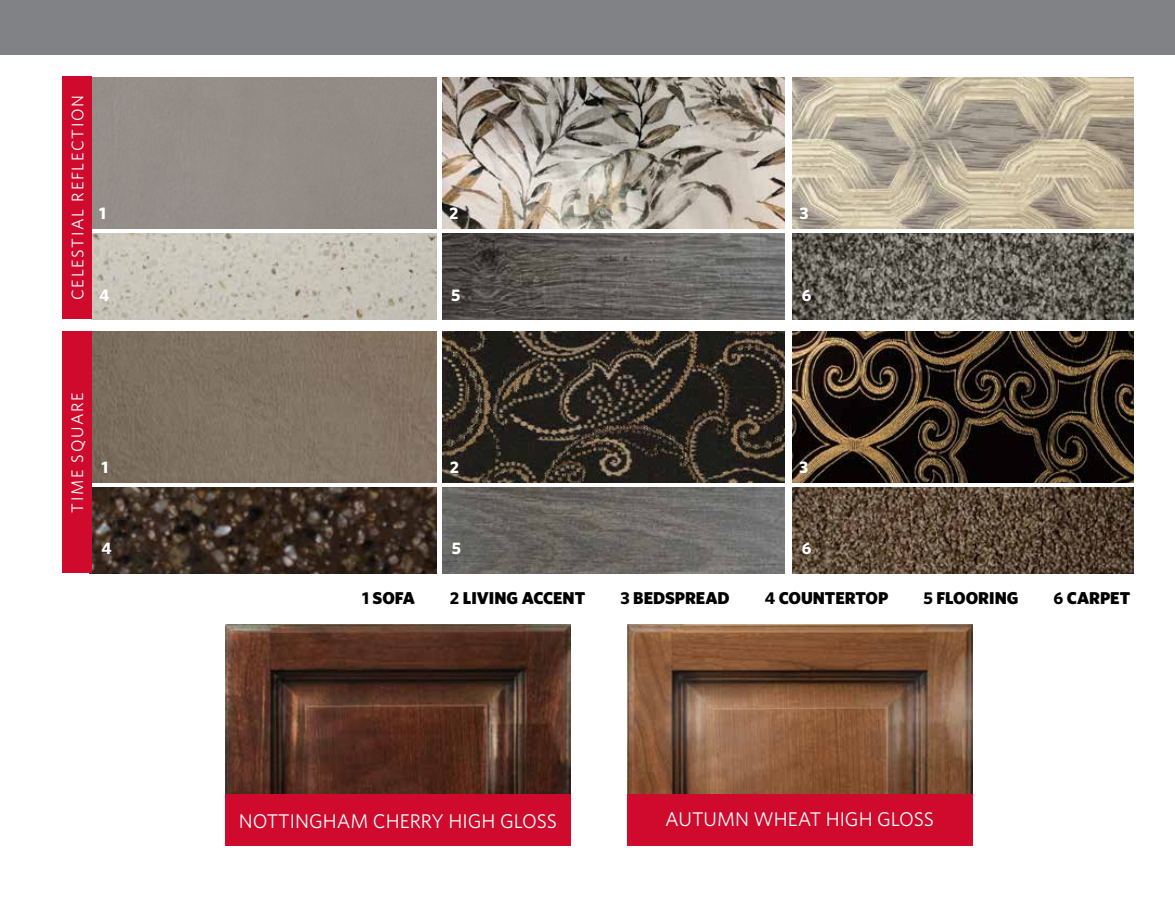
<style>
.page{position:relative;width:1175px;height:905px;background:#fff}
.page>*{position:absolute;margin:0;border:0;box-sizing:border-box;transform-origin:0 0}
.t1{font:19.8px "Whitney";color:#fff}
.t2{font:900 17.25px "Whitney";color:#000}
.t3{font:16.8px "Whitney";letter-spacing:.1em;color:#fff}
.t4{font:700 16.8px "Whitney";color:#fff}
.s1{font-weight:700}
</style>
<div class="page">
<div style="left:91px;top:77px;width:345px;height:151px;background:#938c87"></div>
<img style="left:442px;top:77px;width:342px;height:151px">
<img style="left:792px;top:77px;width:341px;height:151px">
<img style="left:442px;top:233px;width:342px;height:87px">
<img style="left:91px;top:233px;width:345px;height:87px">
<img style="left:792px;top:233px;width:341px;height:87px">
<div style="left:62px;top:76px;width:29px;height:243px;background:#cf0a2c"></div>
<img style="left:225px;top:624px;width:345px;height:170px">
<div style="left:225px;top:794px;width:345px;height:51px;background:#cf0a2c"></div>
<img style="left:627px;top:624px;width:345px;height:170px">
<div style="left:627px;top:794px;width:345px;height:51px;background:#cf0a2c"></div>
<div style="left:0;top:0;width:1174px;height:55px;background:#808285"></div>
<img style="left:91px;top:331px;width:345px;height:151px">
<img style="left:443px;top:331px;width:341px;height:151px">
<img style="left:792px;top:331px;width:341px;height:151px">
<img style="left:443px;top:487px;width:341px;height:86px">
<img style="left:91px;top:487px;width:345px;height:86px">
<img style="left:792px;top:487px;width:341px;height:86px">
<div style="left:62px;top:331px;width:29px;height:242px;background:#cf0a2c"></div>
<p class="t3" style="left:68px;top:300px;width:207px;rotate:-90deg">CELESTIAL REFLECTION</p>
<p class="t4" style="left:99px;top:203px;width:8px">1</p>
<p class="t4" style="left:99px;top:284px;width:12px">4</p>
<p class="t3" style="left:67px;top:512px;width:121px;rotate:-90deg">TIME SQUARE</p>
<p class="t4" style="left:101px;top:457px;width:8px">1</p>
<p class="t4" style="left:101px;top:538px;width:12px">4</p>
<p class="t4" style="left:449px;top:203px;width:11px">2</p>
<p class="t4" style="left:799px;top:203px;width:11px">3</p>
<p class="t4" style="left:451px;top:284px;width:11px">5</p>
<p class="t4" style="left:802px;top:284px;width:11px">6</p>
<p class="t4" style="left:450px;top:457px;width:11px">2</p>
<p class="t4" style="left:799px;top:457px;width:11px">3</p>
<p class="t4" style="left:452px;top:538px;width:11px">5</p>
<p class="t4" style="left:802px;top:538px;width:11px">6</p>
<p class="t2" style="left:362px;top:587px;width:54px"><span class="s1">1</span> SOFA</p>
<p class="t2" style="left:450px;top:587px;width:137px"><span class="s1">2</span> LIVING ACCENT</p>
<p class="t2" style="left:620px;top:587px;width:111px"><span class="s1">3</span> BEDSPREAD</p>
<p class="t2" style="left:765px;top:587px;width:125px"><span class="s1">4</span> COUNTERTOP</p>
<p class="t2" style="left:923px;top:587px;width:96px"><span class="s1">5</span> FLOORING</p>
<p class="t2" style="left:1053px;top:587px;width:78px"><span class="s1">6</span> CARPET</p>
<p class="t1" style="left:239px;top:809px;width:319px">NOTTINGHAM CHERRY HIGH GLOSS</p>
<p class="t1" style="left:665px;top:806px;width:270px">AUTUMN WHEAT HIGH GLOSS</p>
</div>
